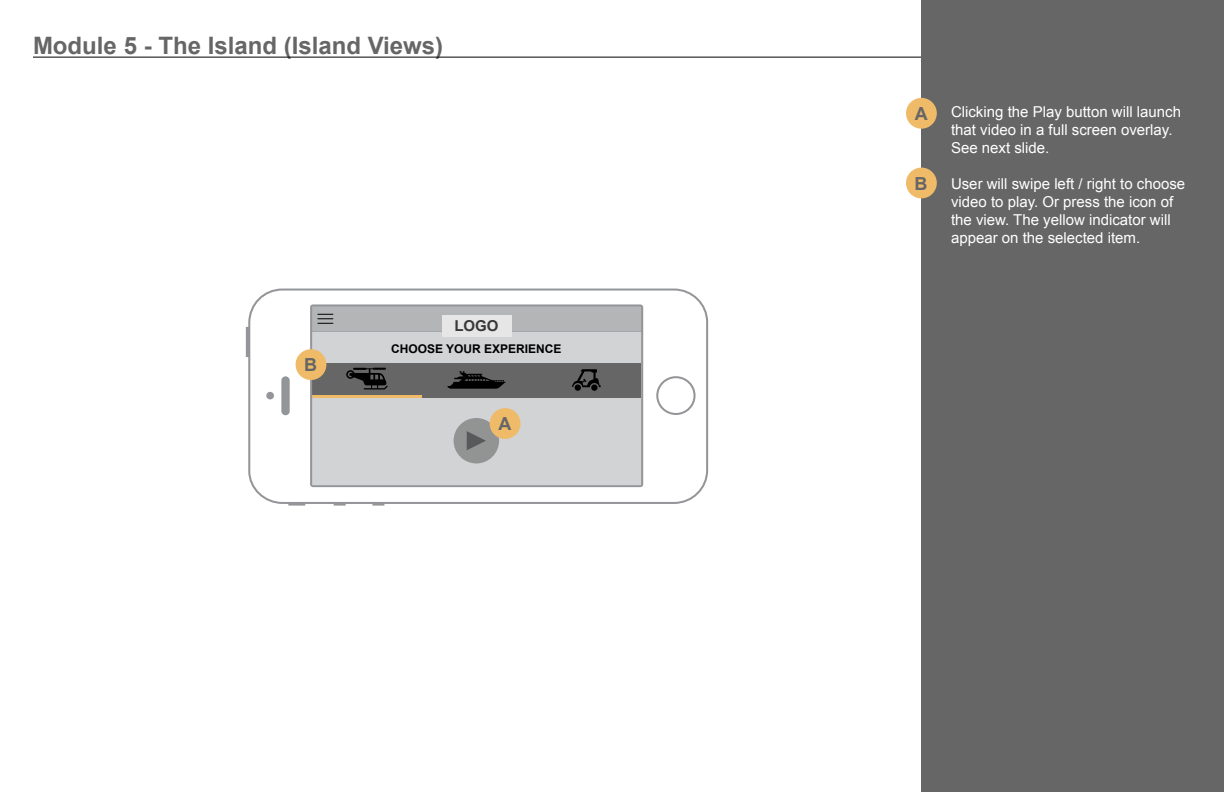
<style>
.page{position:relative;width:1224px;height:792px;background:#fff}
.page>*{position:absolute;margin:0;border:0;box-sizing:border-box;transform-origin:0 0}
.t1{font:700 24px "Arial";color:#666}
.t2{font:700 18px "Arial";color:#666}
.t3{font:15px/18px "Arial";color:#fff}
.t4{font:700 15px "Arial";color:#383838}
.t5{font:700 12px "Arial";color:#000}
</style>
<div class="page">
<div style="left:921px;top:0;width:303px;height:792px;background:#666"></div>
<hr style="left:33px;top:57px;width:888px;height:1px;background:#000">
<svg style="left:246px;top:289px;width:462px;height:217px"></svg>
<div style="left:266px;top:392px;width:8px;height:7px;background:#939598;border-radius:50%"></div>
<div style="left:906px;top:98px;width:31px;height:31px;background:#efbb68;border-radius:50%"></div>
<div style="left:490px;top:408px;width:30px;height:31px;background:#efbb68;border-radius:50%"></div>
<div style="left:906px;top:168px;width:31px;height:30px;background:#efbb68;border-radius:50%"></div>
<div style="left:296px;top:349px;width:30px;height:31px;background:#efbb68;border-radius:50%"></div>
<h1 class="t1" style="left:33px;top:29px;width:412px">Module 5 - The Island (Island Views)</h1>
<p class="t2" style="left:304px;top:353px;width:14px">B</p>
<p class="t4" style="left:454px;top:316px;width:46px">LOGO</p>
<p class="t5" style="left:391px;top:340px;width:172px">CHOOSE YOUR EXPERIENCE</p>
<p class="t2" style="left:498px;top:412px;width:14px">A</p>
<p class="t2" style="left:915px;top:102px;width:14px">A</p>
<p class="t2" style="left:915px;top:171px;width:14px">B</p>
<p class="t3" style="left:951px;top:103px;width:232px">Clicking the Play button will launch that video in a full screen overlay.<br>See next slide.</p>
<p class="t3" style="left:951px;top:175px;width:236px">User will swipe left / right to choose video to play. Or press the icon of the view. The yellow indicator will appear on the selected item.</p>
</div>
